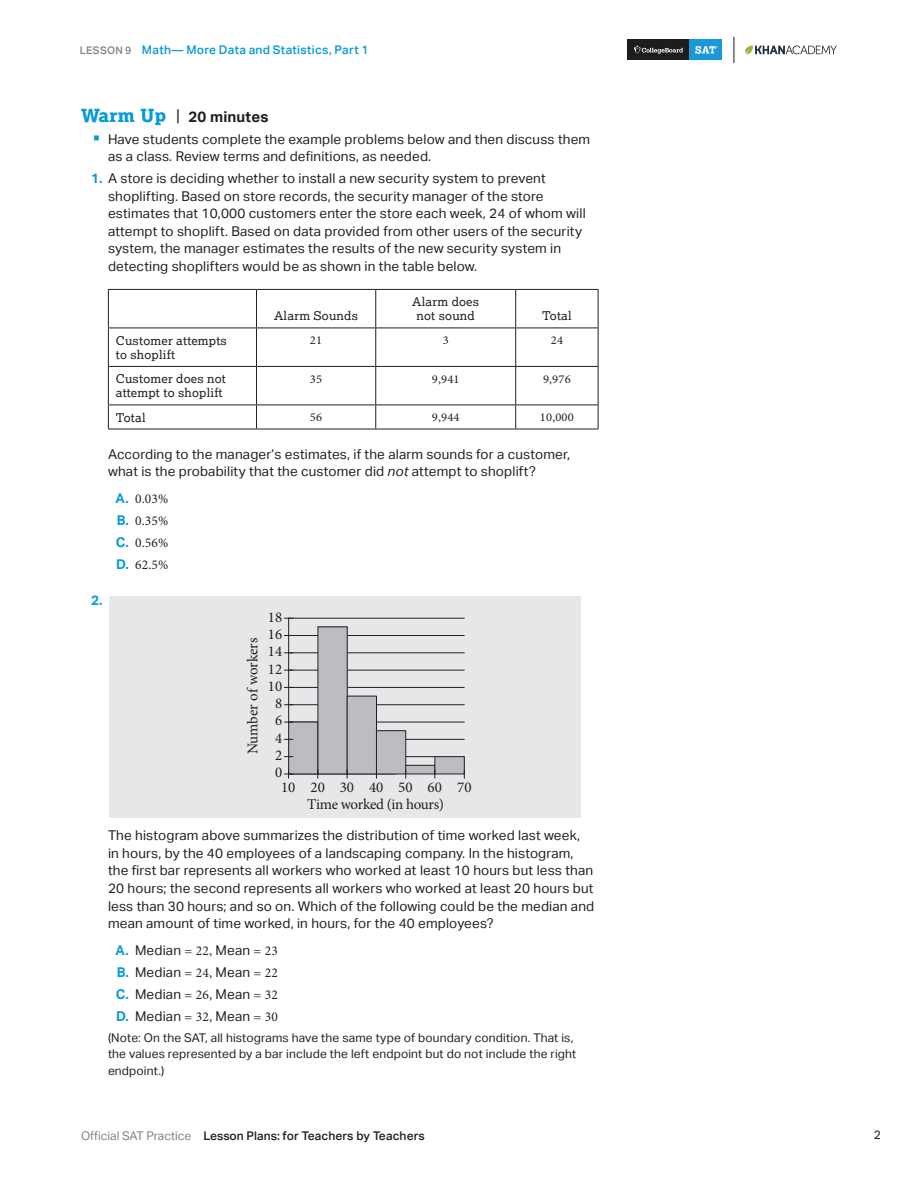
<style>
.page{position:relative;width:918px;height:1188px;background:#fff}
.page>*{position:absolute;margin:0;border:0;box-sizing:border-box;transform-origin:0 0}
.t1{font:15px/17.4px "Minion Pro";letter-spacing:-.025em;color:#231f20;text-align:center}
.t2{font:15px/17.2px "Minion Pro";letter-spacing:-.005em;color:#231f20;text-align:center}
.t3{font:700 15px "Aktiv Grotesk";letter-spacing:.015em;color:#231f20}
.t4{font:13.5px/17.5px "Aktiv Grotesk";letter-spacing:.015em;color:#231f20}
.t5{font:13.5px/22px "Minion Pro";letter-spacing:.015em;color:#231f20;text-align:justify}
.t6{font:700 13.5px "Aktiv Grotesk";color:#069ad9}
.t7{font:12px/16.5px "Aktiv Grotesk";letter-spacing:.015em;color:#231f20}
.t8{font:12px/14.4px "Lexia";letter-spacing:.015em;color:#231f20;scale:1.05 1}
.t9{font:500 12px "Aktiv Grotesk";color:#231f20}
.t10{font:500 12px "Aktiv Grotesk";letter-spacing:.025em;color:#069ad9}
.t11{font:12px "Minion Pro";letter-spacing:.015em;color:#231f20;scale:1.05 1}
.s1{font-size:10.5px;color:#808285}
.s2{font-family:"Lexia";font-weight:800;font-size:18px;color:#069ad9}
.s3{font-family:"Lexia";font-weight:400;font-size:18px}
.s4{font-weight:700;color:#069ad9}
.s5{font-style:italic}
.s6{font-family:"Aktiv Grotesk";font-weight:700;color:#069ad9}
.s7{font-family:"Minion Pro"}
.s8{font-weight:400;color:#808285}
</style>
<div class="page">
<svg style="left:745px;top:45px;width:92px;height:10px"></svg>
<svg style="left:734px;top:37px;width:1px;height:26px"></svg>
<div style="left:628px;top:40px;width:62px;height:20px;background:#1c1d1d"></div>
<svg style="left:634px;top:45px;width:49px;height:9px"></svg>
<div style="left:690px;top:40px;width:32px;height:20px;background:#199ad7"></div>
<svg style="left:695px;top:46px;width:23px;height:8px"></svg>
<div style="left:109px;top:597px;width:471px;height:221px;background:#e6e7e9"></div>
<hr style="left:108px;top:289px;width:148px;height:1px;background:#231f20">
<hr style="left:108px;top:290px;width:1px;height:38px;background:#231f20">
<hr style="left:256px;top:289px;width:120px;height:1px;background:#231f20">
<hr style="left:256px;top:290px;width:1px;height:38px;background:#231f20">
<hr style="left:376px;top:289px;width:140px;height:1px;background:#231f20">
<hr style="left:375px;top:290px;width:1px;height:38px;background:#231f20">
<hr style="left:516px;top:289px;width:82px;height:1px;background:#231f20">
<hr style="left:515px;top:290px;width:1px;height:38px;background:#231f20">
<hr style="left:598px;top:290px;width:1px;height:38px;background:#231f20">
<hr style="left:108px;top:328px;width:148px;height:1px;background:#231f20">
<hr style="left:108px;top:328px;width:1px;height:38px;background:#231f20">
<hr style="left:256px;top:328px;width:120px;height:1px;background:#231f20">
<hr style="left:256px;top:328px;width:1px;height:38px;background:#231f20">
<hr style="left:376px;top:328px;width:140px;height:1px;background:#231f20">
<hr style="left:375px;top:328px;width:1px;height:38px;background:#231f20">
<hr style="left:516px;top:328px;width:82px;height:1px;background:#231f20">
<hr style="left:515px;top:328px;width:1px;height:38px;background:#231f20">
<hr style="left:598px;top:328px;width:1px;height:38px;background:#231f20">
<hr style="left:108px;top:366px;width:148px;height:1px;background:#231f20">
<hr style="left:108px;top:367px;width:1px;height:38px;background:#231f20">
<hr style="left:256px;top:366px;width:120px;height:1px;background:#231f20">
<hr style="left:256px;top:367px;width:1px;height:38px;background:#231f20">
<hr style="left:376px;top:366px;width:140px;height:1px;background:#231f20">
<hr style="left:375px;top:367px;width:1px;height:38px;background:#231f20">
<hr style="left:516px;top:366px;width:82px;height:1px;background:#231f20">
<hr style="left:515px;top:367px;width:1px;height:38px;background:#231f20">
<hr style="left:598px;top:367px;width:1px;height:38px;background:#231f20">
<hr style="left:108px;top:405px;width:148px;height:1px;background:#231f20">
<svg style="left:108px;top:405px;width:1px;height:24px"></svg>
<hr style="left:256px;top:405px;width:120px;height:1px;background:#231f20">
<svg style="left:256px;top:405px;width:1px;height:24px"></svg>
<hr style="left:376px;top:405px;width:140px;height:1px;background:#231f20">
<svg style="left:375px;top:405px;width:1px;height:24px"></svg>
<hr style="left:516px;top:405px;width:82px;height:1px;background:#231f20">
<svg style="left:515px;top:405px;width:1px;height:24px"></svg>
<svg style="left:598px;top:405px;width:1px;height:24px"></svg>
<hr style="left:108px;top:429px;width:148px;height:1px;background:#231f20">
<hr style="left:256px;top:429px;width:120px;height:1px;background:#231f20">
<hr style="left:376px;top:429px;width:140px;height:1px;background:#231f20">
<hr style="left:516px;top:429px;width:82px;height:1px;background:#231f20">
<hr style="left:289px;top:756px;width:175px;height:1px;background:#231f20">
<hr style="left:289px;top:739px;width:175px;height:1px;background:#231f20">
<hr style="left:289px;top:722px;width:175px;height:1px;background:#231f20">
<hr style="left:289px;top:704px;width:175px;height:1px;background:#231f20">
<hr style="left:289px;top:687px;width:175px;height:1px;background:#231f20">
<hr style="left:289px;top:670px;width:175px;height:1px;background:#231f20">
<hr style="left:289px;top:635px;width:175px;height:1px;background:#231f20">
<hr style="left:289px;top:652px;width:175px;height:1px;background:#231f20">
<hr style="left:289px;top:618px;width:175px;height:1px;background:#231f20">
<hr style="left:289px;top:774px;width:107px;height:1px;background:#231f20">
<hr style="left:288px;top:618px;width:1px;height:156px;background:#231f20">
<div style="left:289px;top:722px;width:29px;height:52px;background:#bcbdc0"></div>
<div style="left:288px;top:722px;width:30px;height:52px;border:1px solid #231f20"></div>
<div style="left:318px;top:627px;width:29px;height:147px;background:#bcbdc0"></div>
<div style="left:318px;top:626px;width:30px;height:148px;border:1px solid #231f20"></div>
<div style="left:347px;top:696px;width:29px;height:78px;background:#bcbdc0"></div>
<div style="left:347px;top:696px;width:30px;height:78px;border:1px solid #231f20"></div>
<div style="left:376px;top:731px;width:30px;height:43px;background:#bcbdc0"></div>
<div style="left:376px;top:730px;width:30px;height:44px;border:1px solid #231f20"></div>
<div style="left:406px;top:765px;width:29px;height:9px;background:#bcbdc0"></div>
<div style="left:405px;top:765px;width:30px;height:9px;border:1px solid #231f20"></div>
<div style="left:435px;top:757px;width:29px;height:17px;background:#bcbdc0"></div>
<div style="left:434px;top:756px;width:31px;height:18px;border:1px solid #231f20"></div>
<svg style="left:284px;top:770px;width:9px;height:8px"></svg>
<p class="t10" style="left:80px;top:43px;width:290px"><span class="s1">LESSON 9</span> Math— More Data and Statistics, Part 1</p>
<h2 class="t3" style="left:81px;top:108px;width:189px"><span class="s2">Warm Up</span> <span class="s3">|</span> 20 minutes</h2>
<p class="t4" style="left:108px;top:130px;width:484px">Have students complete the example problems below and then discuss them as a class. Review terms and definitions, as needed.</p>
<p class="t4" style="left:108px;top:170px;width:479px;text-indent:-17px"><span class="s4">1.</span> A store is deciding whether to install a new security system to prevent shoplifting. Based on store records, the security manager of the store estimates that 10,000 customers enter the store each week, 24 of whom will attempt to shoplift. Based on data provided from other users of the security system, the manager estimates the results of the new security system in detecting shoplifters would be as shown in the table below.</p>
<p class="t8" style="left:274px;top:309px;width:81px">Alarm Sounds</p>
<p class="t8" style="left:412px;top:294px;width:65px;text-align:center">Alarm does not sound</p>
<p class="t8" style="left:542px;top:309px;width:30px">Total</p>
<p class="t8" style="left:116px;top:333px;width:107px">Customer attempts to shoplift</p>
<p class="t11" style="left:310px;top:332px;width:13px">21</p>
<p class="t11" style="left:443px;top:332px;width:7px">3</p>
<p class="t11" style="left:551px;top:332px;width:13px">24</p>
<p class="t8" style="left:116px;top:371px;width:106px">Customer does not attempt to shoplift</p>
<p class="t11" style="left:310px;top:371px;width:13px">35</p>
<p class="t11" style="left:432px;top:371px;width:28px">9,941</p>
<p class="t11" style="left:543px;top:371px;width:28px">9,976</p>
<p class="t8" style="left:116px;top:410px;width:30px">Total</p>
<p class="t11" style="left:310px;top:409px;width:13px">56</p>
<p class="t11" style="left:432px;top:409px;width:28px">9,944</p>
<p class="t11" style="left:540px;top:409px;width:34px">10,000</p>
<p class="t4" style="left:108px;top:445px;width:464px">According to the manager’s estimates, if the alarm sounds for a customer, what is the probability that the customer did <span class="s5">not</span> attempt to shoplift?</p>
<p class="t5" style="left:116px;top:488px;width:54px"><span class="s6">A.</span> 0.03% <span class="s6">B.</span> 0.35% <span class="s6">C.</span> 0.56% <span class="s6">D.</span> 62.5%</p>
<p class="t6" style="left:91px;top:593px;width:13px">2.</p>
<p class="t2" style="left:244px;top:754px;width:118px;rotate:-90deg">Number of workers</p>
<p class="t2" style="left:268px;top:608px;width:16px">18<br>16<br>14<br>12<br>10<br>8<br>6<br>4<br>2<br>0</p>
<p class="t1" style="left:281px;top:779px;width:192px">10 20 30 40 50 60 70<br>Time worked (in hours)</p>
<p class="t4" style="left:108px;top:827px;width:488px">The histogram above summarizes the distribution of time worked last week, in hours, by the 40 employees of a landscaping company. In the histogram, the first bar represents all workers who worked at least 10 hours but less than 20 hours; the second represents all workers who worked at least 20 hours but less than 30 hours; and so on. Which of the following could be the median and mean amount of time worked, in hours, for the 40 employees?</p>
<p class="t4" style="left:116px;top:941px;width:164px"><span class="s4">A.</span> Median <span class="s7">= 22,</span> Mean <span class="s7">= 23</span></p>
<p class="t4" style="left:117px;top:963px;width:163px"><span class="s4">B.</span> Median <span class="s7">= 24,</span> Mean <span class="s7">= 22</span></p>
<p class="t4" style="left:116px;top:985px;width:164px"><span class="s4">C.</span> Median <span class="s7">= 26,</span> Mean <span class="s7">= 32</span></p>
<p class="t4" style="left:116px;top:1007px;width:163px"><span class="s4">D.</span> Median <span class="s7">= 32,</span> Mean <span class="s7">= 30</span></p>
<p class="t7" style="left:108px;top:1029px;width:470px">(Note: On the SAT, all histograms have the same type of boundary condition. That is, the values represented by a bar include the left endpoint but do not include the right endpoint.)</p>
<p class="t9" style="left:81px;top:1129px;width:345px"><span class="s8">Official SAT Practice</span> Lesson Plans: for Teachers by Teachers</p>
<p class="t7" style="left:874px;top:1127px;width:9px">2</p>
</div>
